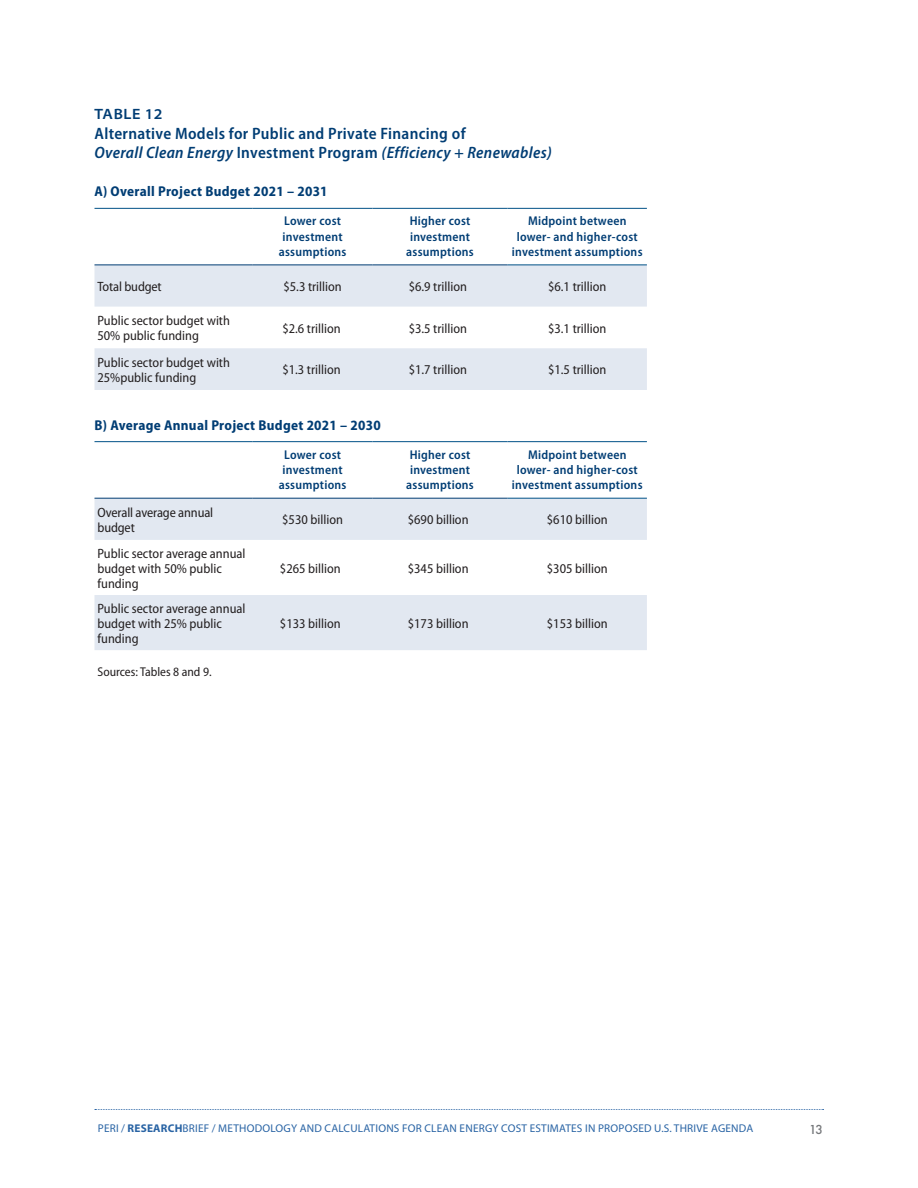
<style>
.page{position:relative;width:918px;height:1188px;background:#fff}
.page>*{position:absolute;margin:0;border:0;box-sizing:border-box;transform-origin:0 0}
.Table_Title{font:600 semi-condensed 16.5px/19.5px "Myriad Pro";letter-spacing:.02em;color:#013d74}
.Figure_Kicker{font:600 semi-expanded 15px "Myriad Pro";letter-spacing:.04em;color:#013d74}
.Table_Subtitle{font:700 semi-condensed 14.25px "Myriad Pro";letter-spacing:.02em;color:#013d74}
.Table_Text{font:semi-condensed 13.5px/15px "Myriad Pro";color:#231f20}
.Table_Header1{font:600 semi-condensed 12.75px/15.3px "Myriad Pro";letter-spacing:.02em;color:#013d74;text-align:center}
.Table_Text-2{font:semi-condensed 12.75px "Myriad Pro";color:#231f20}
.t1{font:500 12px "Futura";color:#76787b}
.t2{font:11.25px "Myriad Pro";letter-spacing:.02em;color:#2863a4}
.s1{font-style:italic}
.s2{font-weight:700}
</style>
<div class="page">
<svg style="left:95px;top:1109px;width:729px;height:1px"></svg>
<svg style="left:94px;top:266px;width:553px;height:124px;fill:#e2e8f1"></svg>
<hr style="left:94px;top:208px;width:159px;height:1px;background:#005187">
<hr style="left:253px;top:208px;width:120px;height:1px;background:#005187">
<hr style="left:373px;top:208px;width:135px;height:1px;background:#005187">
<hr style="left:508px;top:208px;width:139px;height:1px;background:#005187">
<hr style="left:94px;top:265px;width:159px;height:1px;background:#013d74">
<hr style="left:253px;top:265px;width:120px;height:1px;background:#013d74">
<hr style="left:373px;top:265px;width:135px;height:1px;background:#013d74">
<hr style="left:508px;top:265px;width:139px;height:1px;background:#005187">
<svg style="left:94px;top:499px;width:553px;height:151px;fill:#e2e8f1"></svg>
<hr style="left:94px;top:441px;width:159px;height:1px;background:#005187">
<hr style="left:253px;top:441px;width:120px;height:1px;background:#005187">
<hr style="left:373px;top:441px;width:135px;height:1px;background:#005187">
<hr style="left:508px;top:441px;width:139px;height:1px;background:#005187">
<hr style="left:94px;top:498px;width:159px;height:1px;background:#013d74">
<hr style="left:253px;top:498px;width:120px;height:1px;background:#013d74">
<hr style="left:373px;top:498px;width:135px;height:1px;background:#013d74">
<hr style="left:508px;top:498px;width:139px;height:1px;background:#005187">
<p class="Figure_Kicker" style="left:95px;top:106px;width:69px">TABLE 12</p>
<p class="Table_Title" style="left:94px;top:124px;width:459px">Alternative Models for Public and Private Financing of<br><span class="s1">Overall Clean Energy</span> Investment Program <span class="s1">(Efficiency + Renewables)</span></p>
<p class="Table_Subtitle" style="left:94px;top:184px;width:235px">A) Overall Project Budget 2021 – 2031</p>
<p class="Table_Header1" style="left:279px;top:214px;width:69px">Lower cost investment assumptions</p>
<p class="Table_Header1" style="left:406px;top:214px;width:69px;text-align:left">Higher cost investment assumptions</p>
<p class="Table_Header1" style="left:512px;top:214px;width:132px">Midpoint between lower- and higher-cost investment assumptions</p>
<p class="Table_Text" style="left:98px;top:279px;width:66px">Total budget</p>
<p class="Table_Text" style="left:283px;top:279px;width:60px">$5.3 trillion</p>
<p class="Table_Text" style="left:409px;top:279px;width:60px">$6.9 trillion</p>
<p class="Table_Text" style="left:548px;top:279px;width:60px">$6.1 trillion</p>
<p class="Table_Text" style="left:98px;top:313px;width:134px">Public sector budget with<br>50% public funding</p>
<p class="Table_Text" style="left:282px;top:321px;width:60px">$2.6 trillion</p>
<p class="Table_Text" style="left:409px;top:321px;width:60px">$3.5 trillion</p>
<p class="Table_Text" style="left:548px;top:321px;width:60px">$3.1 trillion</p>
<p class="Table_Text" style="left:98px;top:355px;width:134px">Public sector budget with<br>25%public funding</p>
<p class="Table_Text" style="left:282px;top:362px;width:60px">$1.3 trillion</p>
<p class="Table_Text" style="left:409px;top:362px;width:60px">$1.7 trillion</p>
<p class="Table_Text" style="left:548px;top:362px;width:60px">$1.5 trillion</p>
<p class="Table_Subtitle" style="left:94px;top:417px;width:288px">B) Average Annual Project Budget 2021 – 2030</p>
<p class="Table_Header1" style="left:279px;top:447px;width:69px">Lower cost investment assumptions</p>
<p class="Table_Header1" style="left:406px;top:447px;width:69px;text-align:left">Higher cost investment assumptions</p>
<p class="Table_Header1" style="left:512px;top:447px;width:132px">Midpoint between lower- and higher-cost investment assumptions</p>
<p class="Table_Text" style="left:98px;top:505px;width:117px">Overall average annual budget</p>
<p class="Table_Text" style="left:282px;top:512px;width:62px">$530 billion</p>
<p class="Table_Text" style="left:408px;top:512px;width:62px">$690 billion</p>
<p class="Table_Text" style="left:547px;top:512px;width:62px">$610 billion</p>
<p class="Table_Text" style="left:98px;top:546px;width:150px">Public sector average annual budget with 50% public funding</p>
<p class="Table_Text" style="left:280px;top:561px;width:62px">$265 billion</p>
<p class="Table_Text" style="left:408px;top:561px;width:62px">$345 billion</p>
<p class="Table_Text" style="left:547px;top:561px;width:62px">$305 billion</p>
<p class="Table_Text" style="left:98px;top:601px;width:150px">Public sector average annual budget with 25% public funding</p>
<p class="Table_Text-2" style="left:98px;top:665px;width:116px">Sources: Tables 8 and 9.</p>
<p class="Table_Text" style="left:280px;top:616px;width:62px">$133 billion</p>
<p class="Table_Text" style="left:408px;top:616px;width:62px">$173 billion</p>
<p class="Table_Text" style="left:547px;top:616px;width:62px">$153 billion</p>
<p class="t2" style="left:98px;top:1123px;width:657px">PERI / <span class="s2">RESEARCH</span>BRIEF / METHODOLOGY AND CALCULATIONS FOR CLEAN ENERGY COST ESTIMATES IN PROPOSED U.S. THRIVE AGENDA</p>
<p class="t1" style="left:809px;top:1121px;width:15px">13</p>
</div>
